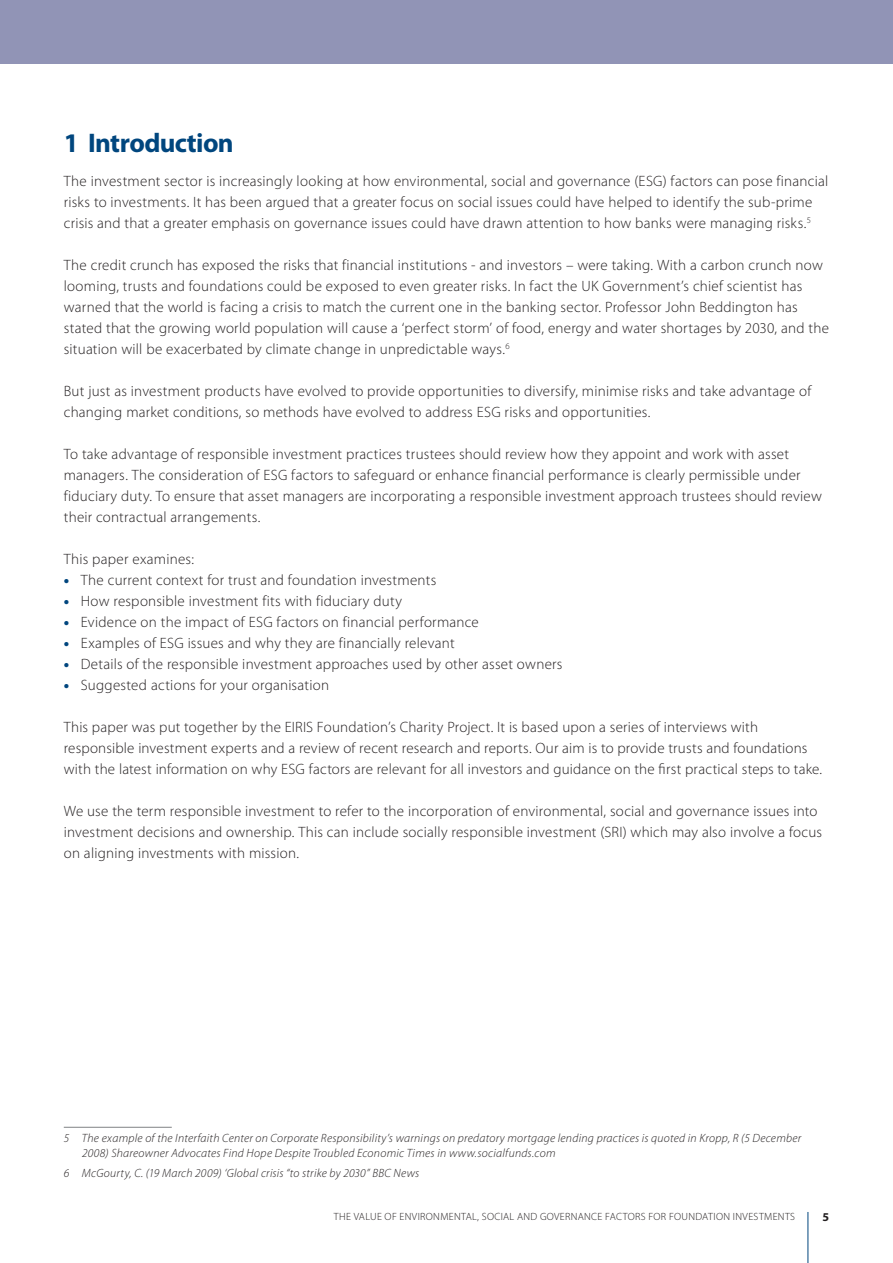
<style>
.page{position:relative;width:893px;height:1263px;background:#fff}
.page>*{position:absolute;margin:0;border:0;box-sizing:border-box;transform-origin:0 0}
.t1{font:700 27px "Myriad Pro";letter-spacing:-.025em;color:#00467e}
.t2{font:300 15px/21px "Myriad Pro";letter-spacing:.015em;color:#231f20}
.t3{font:italic 300 12px/15px "Myriad Pro";letter-spacing:.025em;color:#231f20}
.t4{font:300 10.5px "Myriad Pro";letter-spacing:.03em;color:#231f20}
.s1{font-weight:900;color:#00467e}
</style>
<div class="page">
<div style="left:0;top:0;width:893px;height:64px;background:#9194b6"></div>
<hr style="left:808px;top:1212px;width:1px;height:51px;background:#00467e">
<hr style="left:64px;top:1127px;width:108px;height:1px;background:#808285">
<h1 class="t1" style="left:64px;top:125px;width:171px">1 Introduction</h1>
<p class="t2" style="left:64px;top:170px;width:766px">The investment sector is increasingly looking at how environmental, social and governance (ESG) factors can pose financial risks to investments. It has been argued that a greater focus on social issues could have helped to identify the sub-prime crisis and that a greater emphasis on governance issues could have drawn attention to how banks were managing risks.</p>
<p class="t2" style="left:64px;top:254px;width:767px">The credit crunch has exposed the risks that financial institutions - and investors – were taking. With a carbon crunch now looming, trusts and foundations could be exposed to even greater risks. In fact the UK Government’s chief scientist has warned that the world is facing a crisis to match the current one in the banking sector. Professor John Beddington has stated that the growing world population will cause a ‘perfect storm’ of food, energy and water shortages by 2030, and the situation will be exacerbated by climate change in unpredictable ways.</p>
<p class="t2" style="left:64px;top:380px;width:749px">But just as investment products have evolved to provide opportunities to diversify, minimise risks and take advantage of changing market conditions, so methods have evolved to address ESG risks and opportunities.</p>
<p class="t2" style="left:64px;top:443px;width:760px">To take advantage of responsible investment practices trustees should review how they appoint and work with asset managers. The consideration of ESG factors to safeguard or enhance financial performance is clearly permissible under fiduciary duty. To ensure that asset managers are incorporating a responsible investment approach trustees should review their contractual arrangements.</p>
<p class="t2" style="left:64px;top:548px;width:132px">This paper examines:</p>
<p class="t2" style="left:64px;top:569px;width:374px"><span class="s1">•</span> The current context for trust and foundation investments</p>
<p class="t2" style="left:64px;top:590px;width:340px"><span class="s1">•</span> How responsible investment fits with fiduciary duty</p>
<p class="t2" style="left:64px;top:611px;width:417px"><span class="s1">•</span> Evidence on the impact of ESG factors on financial performance</p>
<p class="t2" style="left:64px;top:632px;width:392px"><span class="s1">•</span> Examples of ESG issues and why they are financially relevant</p>
<p class="t2" style="left:64px;top:653px;width:500px"><span class="s1">•</span> Details of the responsible investment approaches used by other asset owners</p>
<p class="t2" style="left:64px;top:674px;width:267px"><span class="s1">•</span> Suggested actions for your organisation</p>
<p class="t2" style="left:64px;top:716px;width:760px">This paper was put together by the EIRIS Foundation’s Charity Project. It is based upon a series of interviews with responsible investment experts and a review of recent research and reports. Our aim is to provide trusts and foundations with the latest information on why ESG factors are relevant for all investors and guidance on the first practical steps to take.</p>
<p class="t2" style="left:64px;top:800px;width:760px">We use the term responsible investment to refer to the incorporation of environmental, social and governance issues into investment decisions and ownership. This can include socially responsible investment (SRI) which may also involve a focus on aligning investments with mission.</p>
<p class="t3" style="left:82px;top:1131px;width:721px">The example of the Interfaith Center on Corporate Responsibility’s warnings on predatory mortgage lending practices is quoted in Kropp, R (5 December<br>2008) Shareowner Advocates Find Hope Despite Troubled Economic Times in www.socialfunds.com</p>
<p class="t3" style="left:82px;top:1165px;width:339px">McGourty, C. (1 9 March 2009) ‘Global crisis “to strike by 2030” BBC News</p>
<p class="t4" style="left:334px;top:1210px;width:463px">THE VALUE OF ENVIRONMENTAL, SOCIAL AND GOVERNANCE FACTORS FOR FOUNDATION INVESTMENTS</p>
</div>
